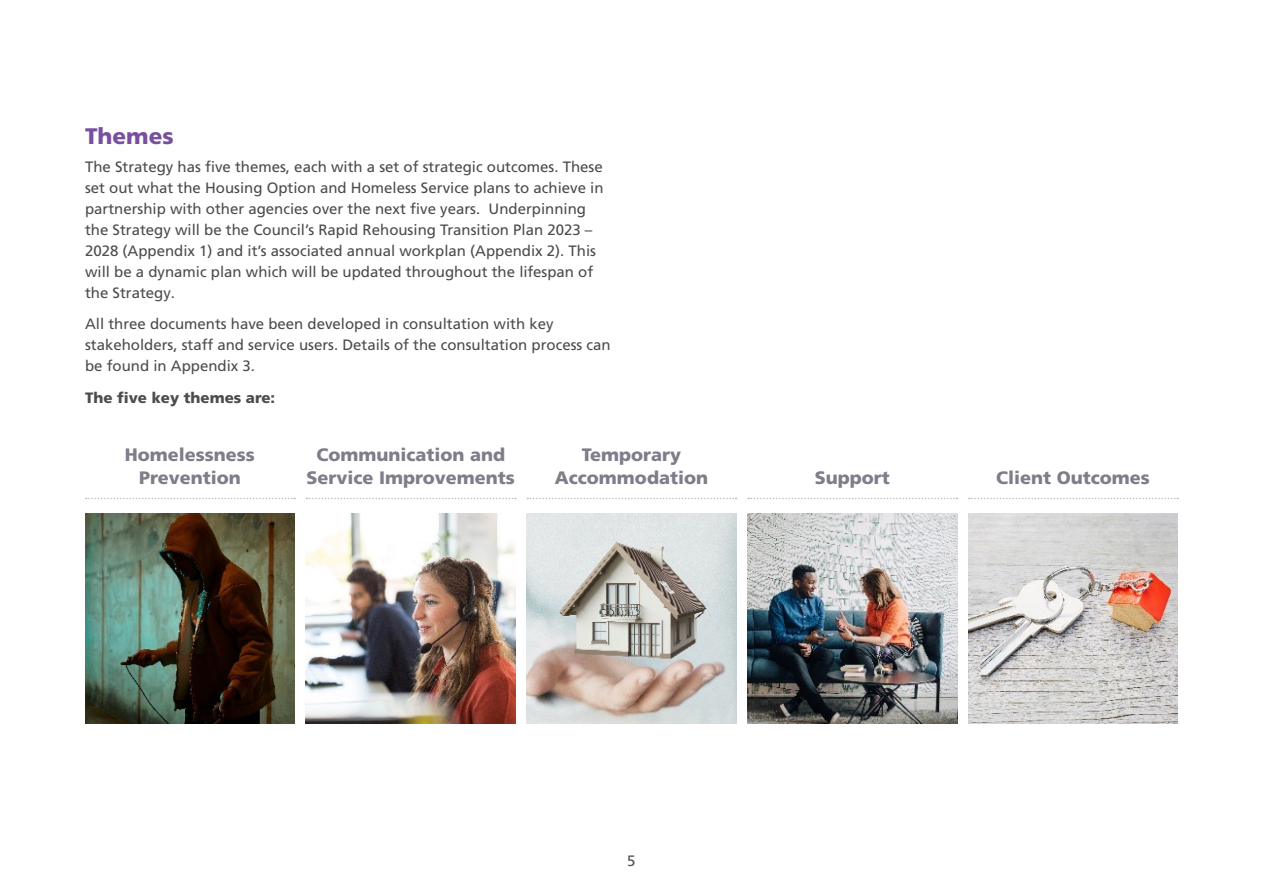
<style>
.page{position:relative;width:1263px;height:893px;background:#fff}
.page>*{position:absolute;margin:0;border:0;box-sizing:border-box;transform-origin:0 0}
.Heading{font:900 22.5px "Frutiger LT Pro";color:#7950a0}
.Heading-2{font:900 18px/22.5px "Frutiger LT Pro";color:#7e7d8a;text-align:center}
.Body_Text{font:15px/21px "Frutiger LT Pro";color:#4b4c4d}
.Body_Text-2{font:900 15px "Frutiger LT Pro";color:#4b4c4d}
</style>
<div class="page">
<img style="left:85px;top:513px;width:210px;height:210px">
<img style="left:306px;top:513px;width:210px;height:210px">
<img style="left:527px;top:513px;width:209px;height:210px">
<img style="left:747px;top:513px;width:210px;height:210px">
<img style="left:968px;top:513px;width:210px;height:210px">
<svg style="left:86px;top:498px;width:209px;height:1px"></svg>
<svg style="left:307px;top:498px;width:209px;height:1px"></svg>
<svg style="left:527px;top:498px;width:210px;height:1px"></svg>
<svg style="left:748px;top:498px;width:209px;height:1px"></svg>
<svg style="left:969px;top:498px;width:209px;height:1px"></svg>
<p class="Heading" style="left:85px;top:123px;width:90px">Themes</p>
<p class="Body_Text" style="left:85px;top:156px;width:520px">The Strategy has five themes, each with a set of strategic outcomes. These set out what the Housing Option and Homeless Service plans to achieve in partnership with other agencies over the next five years. Underpinning the Strategy will be the Council’s Rapid Rehousing Transition Plan 2023 – 2028 (Appendix 1) and it’s associated annual workplan (Appendix 2). This will be a dynamic plan which will be updated throughout the lifespan of the Strategy.</p>
<p class="Body_Text" style="left:85px;top:314px;width:527px">All three documents have been developed in consultation with key stakeholders, staff and service users. Details of the consultation process can be found in Appendix 3.</p>
<p class="Body_Text-2" style="left:85px;top:389px;width:192px">The five key themes are:</p>
<p class="Heading-2" style="left:125px;top:443px;width:132px">Homelessness<br>Prevention</p>
<p class="Heading-2" style="left:307px;top:443px;width:210px">Communication and<br>Service Improvements</p>
<p class="Heading-2" style="left:555px;top:443px;width:155px">Temporary<br>Accommodation</p>
<p class="Heading-2" style="left:815px;top:466px;width:77px">Support</p>
<p class="Heading-2" style="left:996px;top:466px;width:155px">Client Outcomes</p>
<p class="Body_Text" style="left:627px;top:850px;width:10px">5</p>
</div>
